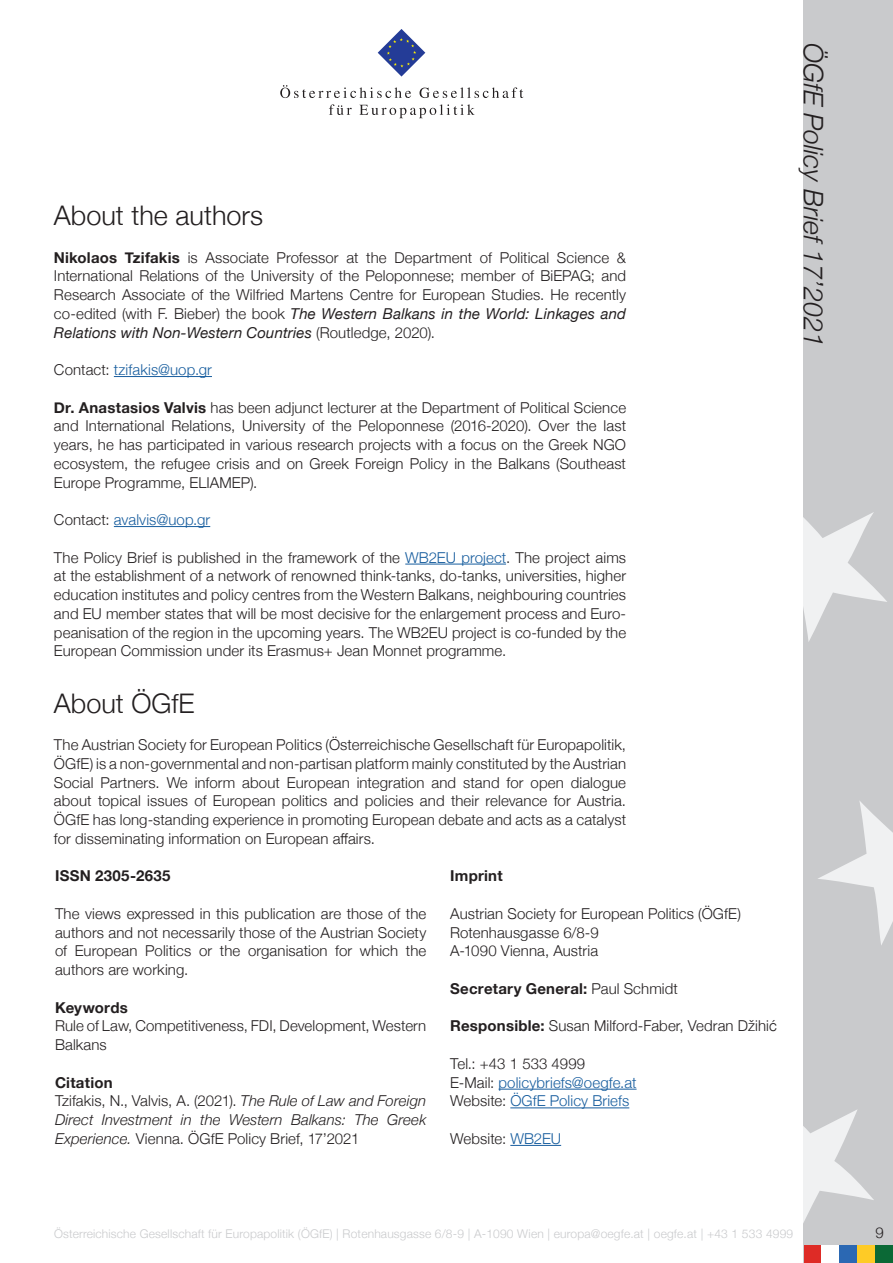
<style>
.page{position:relative;width:893px;height:1263px;background:#fff}
.page>*{position:absolute;margin:0;border:0;box-sizing:border-box;transform-origin:0 0}
.Untertitel{font:300 27px "Helvetica Neue";color:#231f20}
.t1{font:italic 300 27px "Helvetica Neue";color:#231f20}
.Standard_Paragraph{font:300 15px/18.8px "Helvetica Neue";letter-spacing:.005em;color:#231f20;text-align:justify}
.Standard_Paragraph-2{font:italic 300 15px/18.8px "Helvetica Neue";letter-spacing:.005em;color:#231f20;text-align:justify}
.Standard_Paragraph-3{font:300 15px "Helvetica Neue";letter-spacing:.01em;color:#175d9e}
.Standard_Paragraph-4{font:700 15px "Helvetica Neue";letter-spacing:.015em;color:#231f20}
.t2{font:300 12px "Helvetica Neue";letter-spacing:.015em;color:#c9cacc}
.s1{font-weight:700}
.s2{font-weight:400;font-style:italic}
.s3{color:#231f20}
.s4{color:#175d9e}
.s5{font-style:normal}
.s6{font-weight:300}
</style>
<div class="page">
<div style="left:804px;top:0;width:89px;height:1263px;background:#c9cacc"></div>
<svg style="left:804px;top:512px;width:83px;height:130px"></svg>
<svg style="left:818px;top:801px;width:75px;height:144px"></svg>
<svg style="left:804px;top:1110px;width:70px;height:111px"></svg>
<svg style="left:378px;top:29px;width:47px;height:48px"></svg>
<svg style="left:280px;top:85px;width:131px;height:13px"></svg>
<svg style="left:420px;top:87px;width:103px;height:11px"></svg>
<svg style="left:329px;top:104px;width:23px;height:11px"></svg>
<svg style="left:359px;top:104px;width:116px;height:14px"></svg>
<div style="left:857px;top:1245px;width:18px;height:18px;background:#fecb26"></div>
<div style="left:839px;top:1245px;width:18px;height:18px;background:#2b68b3"></div>
<div style="left:804px;top:1245px;width:17px;height:18px;background:#de2b26"></div>
<div style="left:875px;top:1245px;width:18px;height:18px;background:#0b6936"></div>
<div style="left:821px;top:1245px;width:18px;height:18px;background:#fff"></div>
<hr style="left:499px;top:1089px;width:138px;height:1px;background:#175d9e">
<hr style="left:510px;top:1107px;width:119px;height:1px;background:#175d9e">
<hr style="left:510px;top:1145px;width:51px;height:1px;background:#175d9e">
<hr style="left:114px;top:376px;width:98px;height:1px;background:#175d9e">
<hr style="left:114px;top:526px;width:96px;height:1px;background:#175d9e">
<hr style="left:405px;top:564px;width:101px;height:1px;background:#175d9e">
<p class="Untertitel" style="left:54px;top:194px;width:211px">About the authors</p>
<p class="Standard_Paragraph" style="left:54px;top:247px;width:574px"><span class="s1">Nikolaos Tzifakis</span> is Associate Professor at the Department of Political Science &amp; International Relations of the University of the Peloponnese; member of BiEPAG; and Research Associate of the Wilfried Martens Centre for European Studies. He recently co-edited (with F. Bieber) the book <span class="s2">The Western Balkans in the World: Linkages and Relations with Non-Western Countries</span> (Routledge, 2020).</p>
<p class="Standard_Paragraph-3" style="left:54px;top:358px;width:159px"><span class="s3">Contact:</span> tzifakis@uop.gr</p>
<p class="Standard_Paragraph" style="left:54px;top:397px;width:574px"><span class="s1">Dr. Anastasios Valvis</span> has been adjunct lecturer at the Department of Political Science and International Relations, University of the Peloponnese (2016-2020). Over the last years, he has participated in various research projects with a focus on the Greek NGO ecosystem, the refugee crisis and on Greek Foreign Policy in the Balkans (Southeast Europe Programme, ELIAMEP).</p>
<p class="Standard_Paragraph-3" style="left:54px;top:508px;width:158px"><span class="s3">Contact:</span> avalvis@uop.gr</p>
<p class="Standard_Paragraph" style="left:54px;top:547px;width:574px">The Policy Brief is published in the framework of the <span class="s4">WB2EU project</span>. The project aims at the establishment of a network of renowned think-tanks, do-tanks, universities, higher education institutes and policy centres from the Western Balkans, neighbouring countries and EU member states that will be most decisive for the enlargement process and Euro&shy;peanisation of the region in the upcoming years. The WB2EU project is co-funded by the European Commission under its Erasmus+ Jean Monnet programme.</p>
<p class="Untertitel" style="left:54px;top:681px;width:142px">About ÖGfE</p>
<p class="Standard_Paragraph" style="left:54px;top:734px;width:574px">The Austrian Society for European Politics (Österreichische Gesellschaft für Europapolitik, ÖGfE) is a non-governmental and non-partisan platform mainly constituted by the Austrian Social Partners. We inform about European integration and stand for open dialogue about topical issues of European politics and policies and their relevance for Austria.<br>ÖGfE has long-standing experience in promoting European debate and acts as a catalyst for disseminating information on European affairs.</p>
<p class="Standard_Paragraph-4" style="left:55px;top:864px;width:117px">ISSN 2305-2635</p>
<p class="Standard_Paragraph" style="left:55px;top:903px;width:373px">The views expressed in this publication are those of the authors and not necessarily those of the Austrian Society of European Politics or the organisation for which the authors are working.</p>
<p class="Standard_Paragraph-4" style="left:55px;top:995px;width:74px">Keywords</p>
<p class="Standard_Paragraph" style="left:55px;top:1015px;width:373px">Rule of Law, Competitiveness, FDI, Development, Western<br>Balkans</p>
<p class="Standard_Paragraph-4" style="left:55px;top:1070px;width:59px">Citation</p>
<p class="Standard_Paragraph-2" style="left:55px;top:1091px;width:373px"><span class="s5">Tzifakis, N., Valvis, A. (2021).</span> Τhe Rule of Law and Foreign Direct Investment in the Western Balkans: The Greek Experience. <span class="s5">Vienna. ÖGfE Policy Brief, 17’2021</span></p>
<p class="Standard_Paragraph-4" style="left:450px;top:864px;width:54px">Imprint</p>
<p class="Standard_Paragraph" style="left:450px;top:903px;width:292px">Austrian Society for European Politics (ÖGfE)</p>
<p class="Standard_Paragraph" style="left:450px;top:922px;width:150px">Rotenhausgasse 6/8-9</p>
<p class="Standard_Paragraph" style="left:450px;top:940px;width:149px">A-1090 Vienna, Austria</p>
<p class="Standard_Paragraph-4" style="left:450px;top:977px;width:229px">Secretary General: <span class="s6">Paul Schmidt</span></p>
<p class="Standard_Paragraph" style="left:450px;top:1015px;width:328px"><span class="s1">Responsible:</span> Susan Milford-Faber, Vedran Džihić</p>
<p class="Standard_Paragraph" style="left:450px;top:1053px;width:136px">Tel.: +43 1 533 4999</p>
<p class="Standard_Paragraph-3" style="left:450px;top:1070px;width:188px"><span class="s3">E-Mail:</span> policybriefs@oegfe.at</p>
<p class="Standard_Paragraph-3" style="left:450px;top:1089px;width:181px"><span class="s3">Website:</span> ÖGfE Policy Briefs</p>
<p class="Standard_Paragraph" style="left:450px;top:1128px;width:112px">Website: <span class="s4">WB2EU</span></p>
<h1 class="t1" style="left:835px;top:43px;width:305px;rotate:90deg">ÖGfE Policy Brief 17’2021</h1>
<p class="t2" style="left:54px;top:1224px;width:741px">Österreichische Gesellschaft für Europapolitik (ÖGfE) | Rotenhausgasse 6/8-9 | A-1090 Wien | europa@oegfe.at | oegfe.at | +43 1 533 4999</p>
<p class="Standard_Paragraph" style="left:875px;top:1222px;width:10px">9</p>
</div>
